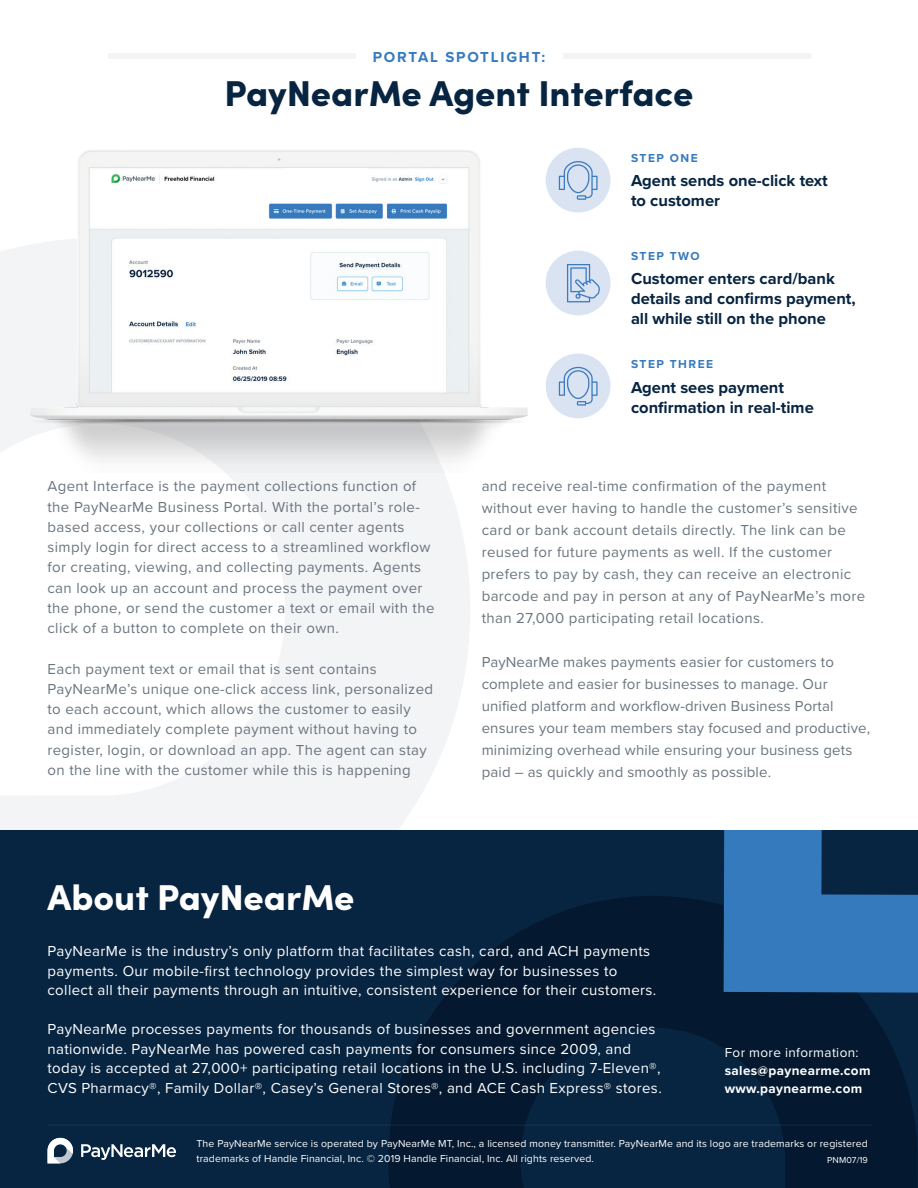
<style>
.page{position:relative;width:918px;height:1188px;background:#fff}
.page>*{position:absolute;margin:0;border:0;box-sizing:border-box;transform-origin:0 0}
.t1{font:900 36px "Sofia Pro";color:#072441}
.t2{font:900 36px "Sofia Pro";color:#fff}
.t3{font:700 16.5px/19.8px "Proxima Nova";color:#072441}
.t4{font:15px/20.2px "Proxima Nova";letter-spacing:.025em;color:#6b757f}
.t5{font:15px/19.5px "Proxima Nova";letter-spacing:.025em;color:#fff}
.t6{font:700 15px "Proxima Nova";letter-spacing:.12em;color:#367abe}
.t7{font:700 13.5px "Proxima Nova";letter-spacing:.025em;color:#fff}
.t8{font:13.5px "Proxima Nova";letter-spacing:.025em;color:#fff}
.t9{font:700 12px "Proxima Nova";letter-spacing:.12em;color:#367abe}
.t10{font:10.5px/15px "Proxima Nova";letter-spacing:.01em;color:#fff}
.t11{font:9px "Proxima Nova";letter-spacing:.01em;color:#fff}
</style>
<div class="page">
<svg style="left:0;top:473px;width:471px;height:358px"></svg>
<div style="left:0;top:831px;width:918px;height:357px;background:#072441"></div>
<svg style="left:388px;top:896px;width:529px;height:292px;fill:#04182f"></svg>
<svg style="left:724px;top:831px;width:194px;height:162px"></svg>
<hr style="left:48px;top:1125px;width:824px;height:1px;background:#6b757f">
<svg style="left:48px;top:1138px;width:25px;height:25px"></svg>
<svg style="left:81px;top:1144px;width:95px;height:16px"></svg>
<img style="left:0;top:148px;width:578px;height:325px">
<div style="left:563px;top:54px;width:247px;height:5px;background:#f3f4f4"></div>
<div style="left:108px;top:54px;width:247px;height:5px;background:#f3f4f4"></div>
<div style="left:546px;top:148px;width:65px;height:65px;background:#d9e3f2;border-radius:50%"></div>
<svg style="left:559px;top:161px;width:39px;height:39px"></svg>
<div style="left:546px;top:354px;width:65px;height:64px;background:#d9e3f2;border-radius:50%"></div>
<svg style="left:559px;top:367px;width:39px;height:39px"></svg>
<div style="left:546px;top:251px;width:65px;height:64px;background:#d9e3f2;border-radius:50%"></div>
<svg style="left:567px;top:264px;width:33px;height:38px"></svg>
<p class="t6" style="left:373px;top:46px;width:174px">PORTAL SPOTLIGHT:</p>
<p class="t1" style="left:225px;top:65px;width:470px">PayNearMe Agent Interface</p>
<p class="t9" style="left:631px;top:149px;width:68px">STEP ONE</p>
<p class="t3" style="left:631px;top:170px;width:198px">Agent sends one-click text to customer</p>
<p class="t4" style="left:48px;top:476px;width:388px">Agent Interface is the payment collections function of the PayNearMe Business Portal. With the portal’s role&shy;based access, your collections or call center agents simply login for direct access to a streamlined workflow for creating, viewing, and collecting payments. Agents can look up an account and process the payment over the phone, or send the customer a text or email with the click of a button to complete on their own.</p>
<p class="t4" style="left:48px;top:658px;width:387px">Each payment text or email that is sent contains PayNearMe’s unique one-click access link, personalized to each account, which allows the customer to easily and immediately complete payment without having to register, login, or download an app. The agent can stay on the line with the customer while this is happening</p>
<p class="t9" style="left:631px;top:247px;width:70px">STEP TWO</p>
<p class="t3" style="left:631px;top:269px;width:226px">Customer enters card/bank details and confirms payment, all while still on the phone</p>
<p class="t9" style="left:631px;top:355px;width:84px">STEP THREE</p>
<p class="t3" style="left:631px;top:377px;width:184px">Agent sees payment confirmation in real-time</p>
<p class="t4" style="left:482px;top:475px;width:385px;line-height:22px">and receive real-time confirmation of the payment without ever having to handle the customer’s sensitive card or bank account details directly. The link can be reused for future payments as well. If the customer prefers to pay by cash, they can receive an electronic barcode and pay in person at any of PayNearMe’s more than 27,000 participating retail locations.</p>
<p class="t4" style="left:482px;top:651px;width:390px;line-height:22px">PayNearMe makes payments easier for customers to complete and easier for businesses to manage. Our unified platform and workflow-driven Business Portal ensures your team members stay focused and productive, minimizing overhead while ensuring your business gets paid – as quickly and smoothly as possible.</p>
<p class="t2" style="left:48px;top:869px;width:309px">About PayNearMe</p>
<p class="t5" style="left:48px;top:941px;width:610px">PayNearMe is the industry’s only platform that facilitates cash, card, and ACH payments payments. Our mobile-first technology provides the simplest way for businesses to collect all their payments through an intuitive, consistent experience for their customers.</p>
<p class="t5" style="left:48px;top:1019px;width:616px">PayNearMe processes payments for thousands of businesses and government agencies nationwide. PayNearMe has powered cash payments for consumers since 2009, and today is accepted at 27,000+ participating retail locations in the U.S. including 7-Eleven®, CVS Pharmacy®, Family Dollar®, Casey’s General Stores®, and ACE Cash Express® stores.</p>
<p class="t8" style="left:725px;top:1042px;width:135px">For more information:</p>
<p class="t7" style="left:725px;top:1060px;width:147px">sales@paynearme.com</p>
<p class="t7" style="left:725px;top:1078px;width:139px">www.paynearme.com</p>
<p class="t10" style="left:197px;top:1135px;width:673px">The PayNearMe service is operated by PayNearMe MT, Inc., a licensed money transmitter. PayNearMe and its logo are trademarks or registered trademarks of Handle Financial, Inc. © 2019 Handle Financial, Inc. All rights reserved.</p>
<p class="t11" style="left:827px;top:1154px;width:42px">PNM07/19</p>
</div>
